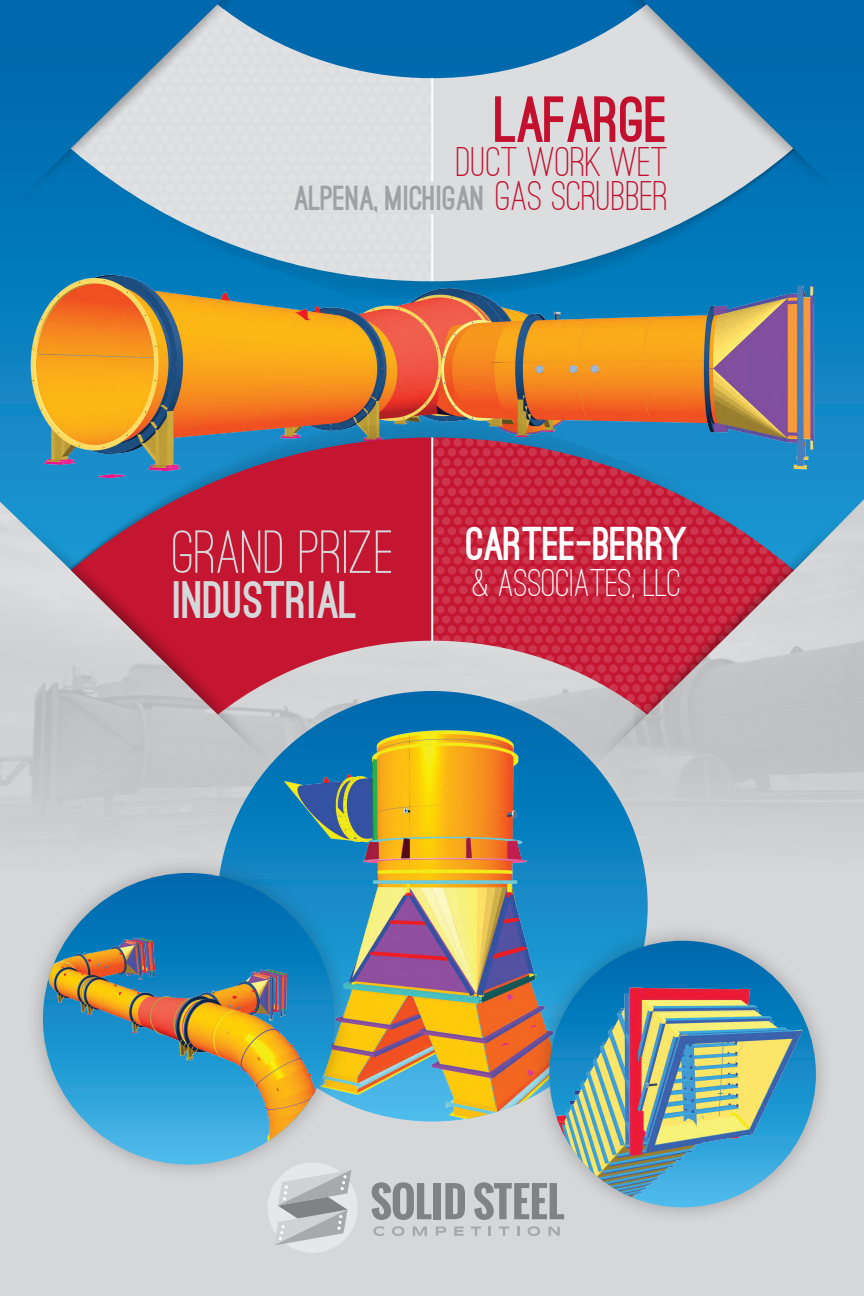
<style>
.page{position:relative;width:864px;height:1296px;background:#fff}
.page>*{position:absolute;margin:0;border:0;box-sizing:border-box;transform-origin:0 0}
.t1{font:500 63px "Ostrich Sans";color:#d6d7d9}
.t2{font:900 61.85px "Ostrich Sans";color:#c3102f}
.t3{font:900 50px "Ostrich Sans";color:#d6d7d9}
.t4{font:900 45px "Ostrich Sans";color:#fff}
.t5{font:500 43px/34px "Ostrich Sans";color:#c3102f;text-align:right}
.t6{font:500 40px "Ostrich Sans";color:#fff}
.t7{font:900 33px "Ostrich Sans";color:#a0a1a5}
</style>
<div class="page">
<div style="left:0;top:493px;width:864px;height:803px;background:#d6d7d9"></div>
<div style="left:268px;top:1163px;width:90px;height:90px;background:#e6e7e9;border-radius:50%"></div>
<svg style="left:274px;top:1183px;width:77px;height:62px"></svg>
<svg style="left:372px;top:1182px;width:59px;height:38px"></svg>
<div style="left:434px;top:1183px;width:7px;height:36px;background:#808285"></div>
<svg style="left:445px;top:1183px;width:20px;height:36px"></svg>
<svg style="left:474px;top:1182px;width:56px;height:38px"></svg>
<svg style="left:373px;top:1226px;width:11px;height:10px"></svg>
<svg style="left:392px;top:1226px;width:12px;height:10px"></svg>
<svg style="left:413px;top:1227px;width:14px;height:9px"></svg>
<svg style="left:436px;top:1227px;width:10px;height:9px"></svg>
<svg style="left:454px;top:1227px;width:10px;height:9px"></svg>
<svg style="left:471px;top:1227px;width:10px;height:9px"></svg>
<svg style="left:489px;top:1227px;width:2px;height:9px"></svg>
<svg style="left:499px;top:1227px;width:10px;height:9px"></svg>
<svg style="left:517px;top:1227px;width:2px;height:9px"></svg>
<svg style="left:528px;top:1226px;width:12px;height:10px"></svg>
<svg style="left:548px;top:1227px;width:12px;height:9px"></svg>
<img style="left:6px;top:144px;width:858px;height:437px">
<svg style="left:71px;top:4px;width:722px;height:322px;background:#7ca0b1"></svg>
<svg style="left:71px;top:7px;width:361px;height:274px;background:#89b4ce"></svg>
<svg style="left:5px;top:0;width:277px;height:214px;background:#6da4c6"></svg>
<svg style="left:589px;top:0;width:264px;height:207px;background:#6da2c5"></svg>
<svg style="left:71px;top:393px;width:723px;height:309px;background:#a7595c"></svg>
<svg style="left:433px;top:438px;width:361px;height:264px;background:#a05372"></svg>
<svg style="left:582px;top:505px;width:278px;height:273px"></svg>
<svg style="left:12px;top:512px;width:263px;height:258px"></svg>
<hr style="left:431px;top:78px;width:2px;height:103px;background:#fff">
<hr style="left:431px;top:214px;width:2px;height:67px;background:#fff">
<hr style="left:431px;top:438px;width:2px;height:203px;background:#fff">
<img style="left:217px;top:702px;width:431px;height:420px">
<div style="left:24px;top:854px;width:329px;height:329px;background:#231f20;opacity:.3"></div>
<img style="left:43px;top:873px;width:292px;height:292px;border-radius:146px">
<div style="left:531px;top:922px;width:304px;height:304px;background:#231f20;opacity:.3"></div>
<div style="left:549px;top:941px;width:267px;height:266px;background:#006caf;border-radius:133px"></div>
<img style="left:549px;top:968px;width:267px;height:239px">
<h2 class="t2" style="left:495px;top:96px;width:175px">LAFARGE</h2>
<p class="t5" style="left:457px;top:144px;width:214px">DUCT WORK WET<br>GAS SCRUBBER</p>
<p class="t7" style="left:295px;top:186px;width:192px">ALPENA, MICHIGAN</p>
<h1 class="t1" style="left:173px;top:514px;width:223px">GRAND PRIZE</h1>
<p class="t3" style="left:173px;top:581px;width:186px">INDUSTRIAL</p>
<p class="t4" style="left:467px;top:526px;width:222px">CARTEE-BERRY</p>
<p class="t6" style="left:473px;top:559px;width:210px">&amp; ASSOCIATES, LLC</p>
</div>
